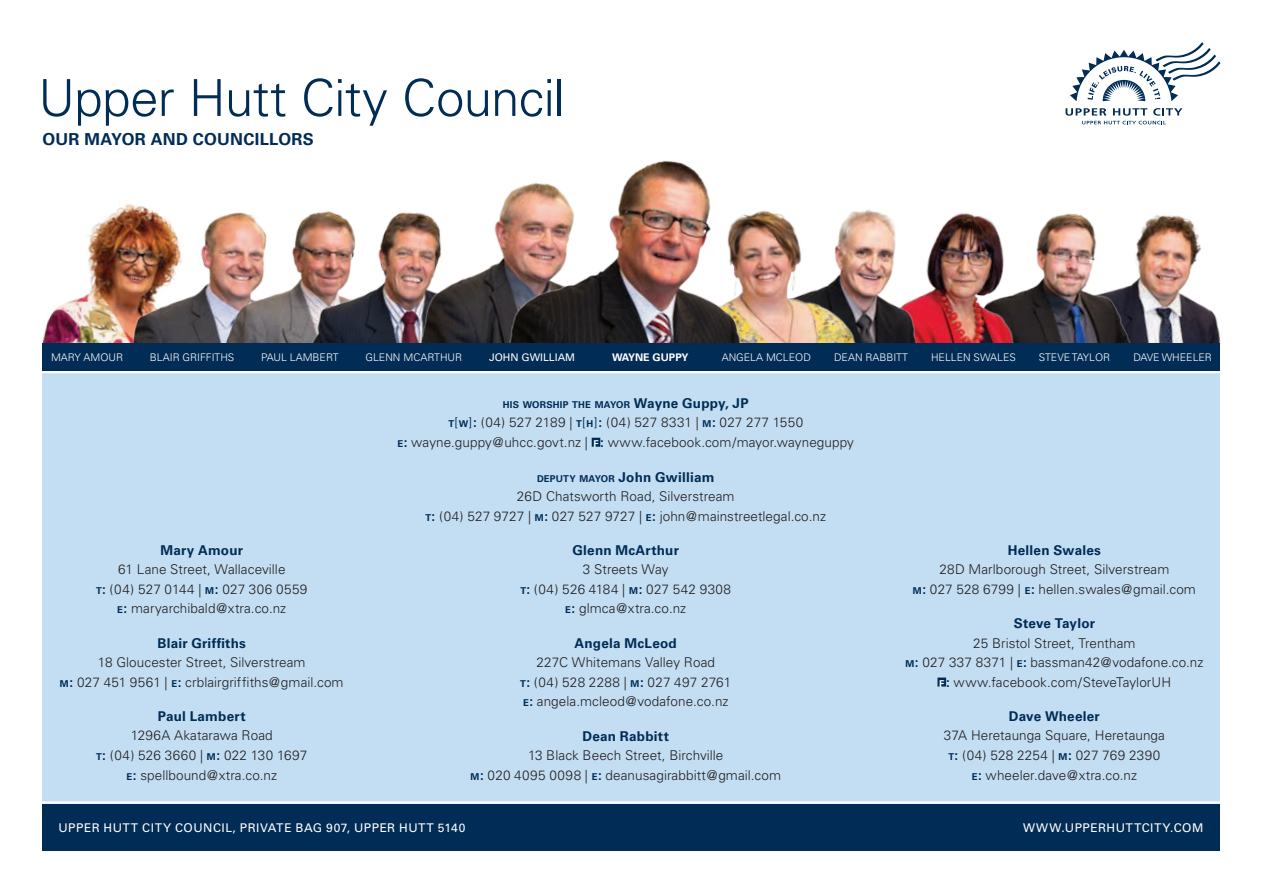
<style>
.page{position:relative;width:1263px;height:893px;background:#fff}
.page>*{position:absolute;margin:0;border:0;box-sizing:border-box;transform-origin:0 0}
.t1{font:300 51px "Univers";letter-spacing:-.015em;color:#002c55}
.t2{font:700 16.5px "Univers";letter-spacing:.015em;color:#002c55}
.t3{font:300 13.5px/19.5px "Univers";letter-spacing:.005em;color:#231f20;text-align:center}
.t4{font:700 13.5px "Univers";letter-spacing:.015em;color:#002c55}
.t5{font:12px "Univers";letter-spacing:.045em;color:#fff}
.t6{font:300 10.5px "Univers";color:#fff}
.t7{font:10.5px "Univers";color:#fff}
.t8{font:700 10.5px "Univers";color:#fff}
.t9{font:700 9.45px "Univers";letter-spacing:.02em;color:#002c55}
.s1{font-size:13.5px}
.s2{font-weight:700;font-size:9.45px;color:#002c55}
.s3{color:#002c55}
.s4{font-weight:700;color:#002c55}
.s5{font-weight:700;font-size:9.45px;color:#fff}
</style>
<div class="page">
<div style="left:43px;top:361px;width:1177px;height:487px;background:#c3def3"></div>
<div style="left:43px;top:804px;width:1177px;height:46px;background:#002c55"></div>
<div style="left:937px;top:677px;width:9px;height:9px;background:#002c55"></div>
<div style="left:592px;top:438px;width:8px;height:9px;background:#002c55"></div>
<img style="left:42px;top:204px;width:106px;height:141px">
<img style="left:1133px;top:215px;width:88px;height:130px">
<img style="left:1016px;top:213px;width:117px;height:131px">
<img style="left:757px;top:211px;width:259px;height:133px">
<img style="left:761px;top:209px;width:168px;height:135px">
<img style="left:96px;top:209px;width:122px;height:135px">
<img style="left:218px;top:212px;width:81px;height:132px">
<img style="left:299px;top:211px;width:117px;height:133px">
<img style="left:416px;top:203px;width:88px;height:141px">
<img style="left:504px;top:160px;width:253px;height:184px">
<div style="left:43px;top:344px;width:1177px;height:27px;background:#002c55"></div>
<hr style="left:40px;top:371px;width:1182px;height:2px;background:#fff">
<hr style="left:40px;top:801px;width:1185px;height:3px;background:#fff">
<svg style="left:1065px;top:108px;width:117px;height:16px"></svg>
<svg style="left:1070px;top:42px;width:150px;height:59px"></svg>
<h1 class="t1" style="left:38px;top:67px;width:528px">Upper Hutt City Council</h1>
<p class="t2" style="left:43px;top:129px;width:273px">OUR MAYOR AND COUNCILLORS</p>
<p class="t6" style="left:51px;top:351px;width:74px">MARY AMOUR</p>
<p class="t6" style="left:150px;top:351px;width:86px">BLAIR GRIFFITHS</p>
<p class="t6" style="left:261px;top:351px;width:79px">PAUL LAMBERT</p>
<p class="t6" style="left:365px;top:351px;width:98px">GLENN MCARTHUR</p>
<p class="t7" style="left:489px;top:351px;width:88px">JOHN GWILLIAM</p>
<p class="t8" style="left:612px;top:351px;width:78px">WAYNE GUPPY</p>
<p class="t6" style="left:722px;top:351px;width:91px">ANGELA MCLEOD</p>
<p class="t6" style="left:834px;top:351px;width:75px">DEAN RABBITT</p>
<p class="t6" style="left:931px;top:351px;width:86px">HELLEN SWALES</p>
<p class="t6" style="left:1039px;top:351px;width:73px">STEVE TAYLOR</p>
<p class="t6" style="left:1133px;top:351px;width:80px">DAVE WHEELER</p>
<p class="t9" style="left:503px;top:399px;width:247px">HIS WORSHIP THE MAYOR <span class="s1">Wayne Guppy, JP</span></p>
<p class="t3" style="left:397px;top:413px;width:458px"><span class="s2">T</span><span class="s3">[</span><span class="s2">W</span><span class="s3">]</span><span class="s4">:</span> (04) 527 2189 | <span class="s2">T</span><span class="s3">[</span><span class="s2">H</span><span class="s3">]</span><span class="s4">:</span> (04) 527 8331 | <span class="s2">M</span><span class="s4">:</span> 027 277 1550<br><span class="s2">E</span><span class="s4">:</span> wayne.guppy@uhcc.govt.nz | <span class="s5">F</span> <span class="s4">:</span> www.facebook.com/mayor.wayneguppy</p>
<p class="t4" style="left:160px;top:542px;width:84px">Mary Amour</p>
<p class="t3" style="left:96px;top:560px;width:213px">61 Lane Street, Wallaceville<br><span class="s2">T</span><span class="s4">:</span> (04) 527 0144 | <span class="s2">M</span><span class="s4">:</span> 027 306 0559<br><span class="s2">E</span><span class="s4">:</span> maryarchibald@xtra.co.nz</p>
<p class="t4" style="left:158px;top:635px;width:90px">Blair Griffiths</p>
<p class="t3" style="left:60px;top:653px;width:285px">18 Gloucester Street, Silverstream<br><span class="s2">M</span><span class="s4">:</span> 027 451 9561 | <span class="s2">E</span><span class="s4">:</span> crblairgriffiths@gmail.com</p>
<p class="t4" style="left:158px;top:708px;width:89px">Paul Lambert</p>
<p class="t3" style="left:96px;top:726px;width:212px">1296A Akatarawa Road<br><span class="s2">T</span><span class="s4">:</span> (04) 526 3660 | <span class="s2">M</span><span class="s4">:</span> 022 130 1697<br><span class="s2">E</span><span class="s4">:</span> spellbound@xtra.co.nz</p>
<p class="t3" style="left:425px;top:467px;width:402px"><span class="s2">DEPUTY MAYOR</span> <span class="s4">John Gwilliam<br></span>26D Chatsworth Road, Silverstream<br><span class="s2">T</span><span class="s4">:</span> (04) 527 9727 | <span class="s2">M</span><span class="s4">:</span> 027 527 9727 | <span class="s2">E</span><span class="s4">:</span> john@mainstreetlegal.co.nz</p>
<p class="t4" style="left:572px;top:542px;width:108px">Glenn McArthur</p>
<p class="t3" style="left:520px;top:560px;width:212px">3 Streets Way<br><span class="s2">T</span><span class="s4">:</span> (04) 526 4184 | <span class="s2">M</span><span class="s4">:</span> 027 542 9308<br><span class="s2">E</span><span class="s4">:</span> glmca@xtra.co.nz</p>
<p class="t4" style="left:575px;top:635px;width:104px">Angela McLeod</p>
<p class="t3" style="left:520px;top:653px;width:212px">227C Whitemans Valley Road<br><span class="s2">T</span><span class="s4">:</span> (04) 528 2288 | <span class="s2">M</span><span class="s4">:</span> 027 497 2761<br><span class="s2">E</span><span class="s4">:</span> angela.mcleod@vodafone.co.nz</p>
<p class="t4" style="left:582px;top:728px;width:88px">Dean Rabbitt</p>
<p class="t3" style="left:470px;top:745px;width:312px">13 Black Beech Street, Birchville<br><span class="s2">M</span><span class="s4">:</span> 020 4095 0098 | <span class="s2">E</span><span class="s4">:</span> deanusagirabbitt@gmail.com</p>
<p class="t4" style="left:1008px;top:542px;width:95px">Hellen Swales</p>
<p class="t3" style="left:913px;top:560px;width:285px">28D Marlborough Street, Silverstream<br><span class="s2">M</span><span class="s4">:</span> 027 528 6799 | <span class="s2">E</span><span class="s4">:</span> hellen.swales@gmail.com</p>
<p class="t4" style="left:1014px;top:615px;width:83px">Steve Taylor</p>
<p class="t3" style="left:905px;top:633px;width:300px">25 Bristol Street, Trentham<br><span class="s2">M</span><span class="s4">:</span> 027 337 8371 | <span class="s2">E</span><span class="s4">:</span> bassman42@vodafone.co.nz<br><span class="s5">F</span> <span class="s4">:</span> www.facebook.com/SteveTaylorUH</p>
<p class="t4" style="left:1009px;top:708px;width:92px">Dave Wheeler</p>
<p class="t3" style="left:944px;top:726px;width:223px">37A Heretaunga Square, Heretaunga<br><span class="s2">T</span><span class="s4">:</span> (04) 528 2254 | <span class="s2">M</span><span class="s4">:</span> 027 769 2390<br><span class="s2">E</span><span class="s4">:</span> wheeler.dave@xtra.co.nz</p>
<p class="t5" style="left:58px;top:820px;width:408px">UPPER HUTT CITY COUNCIL, PRIVATE BAG 907, UPPER HUTT 5140</p>
<p class="t5" style="left:1023px;top:820px;width:182px">WWW.UPPERHUTTCITY.COM</p>
</div>
